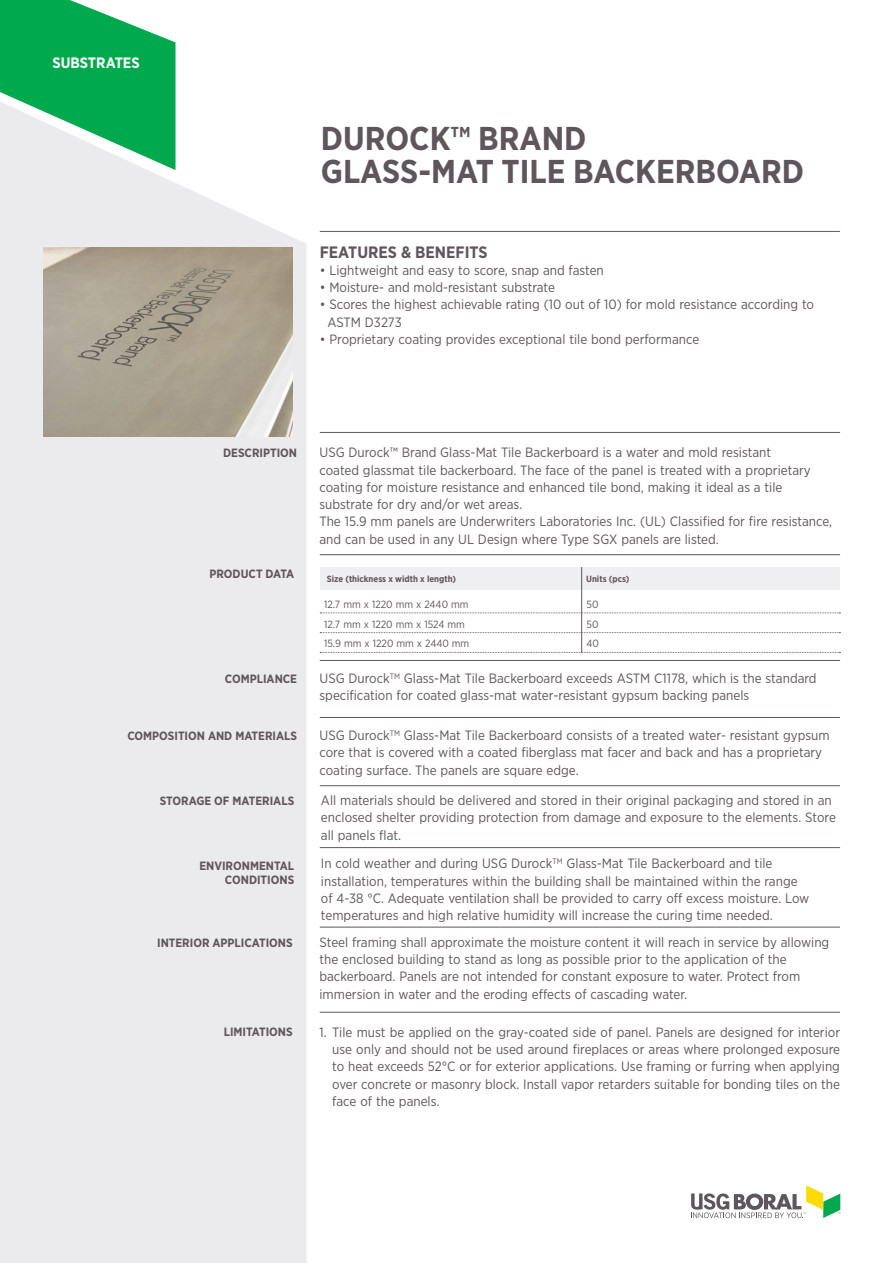
<style>
.page{position:relative;width:893px;height:1263px;background:#fff}
.page>*{position:absolute;margin:0;border:0;box-sizing:border-box;transform-origin:0 0}
.t1{font:700 33px/33px "Gotham Narrow";color:#5f565c}
.t2{font:700 16.5px "Gotham Narrow";color:#5f565c}
.t3{font:700 15px "Gotham Narrow";color:#fff}
.t4{font:13.5px/17.2px "Gotham Narrow";color:#5f565c}
.t5{font:700 12px/14.4px "Gotham Narrow";color:#5f565c;text-align:right}
.t6{font:10.5px/19.5px "Gotham Narrow";color:#5f565c}
.t7{font:700 9px "Gotham Narrow";color:#5f565c}
</style>
<div class="page">
<svg style="left:0;top:0;width:176px;height:101px;background:#20b464"></svg>
<svg style="left:691px;top:1185px;width:149px;height:33px"></svg>
<svg style="left:0;top:101px;width:307px;height:1162px;background:#e7e9ea"></svg>
<hr style="left:320px;top:231px;width:520px;height:1px;background:#5f565c">
<hr style="left:320px;top:432px;width:520px;height:1px;background:#5f565c">
<hr style="left:320px;top:554px;width:520px;height:1px;background:#5f565c">
<hr style="left:320px;top:660px;width:520px;height:1px;background:#5f565c">
<hr style="left:320px;top:717px;width:520px;height:1px;background:#5f565c">
<hr style="left:320px;top:785px;width:520px;height:1px;background:#5f565c">
<hr style="left:320px;top:847px;width:520px;height:1px;background:#5f565c">
<div style="left:320px;top:567px;width:519px;height:23px;background:#efeef0"></div>
<svg style="left:320px;top:612px;width:520px;height:1px"></svg>
<svg style="left:320px;top:632px;width:520px;height:1px"></svg>
<svg style="left:320px;top:652px;width:520px;height:1px"></svg>
<hr style="left:581px;top:567px;width:1px;height:86px;background:#5f565c">
<hr style="left:320px;top:927px;width:520px;height:1px;background:#5f565c">
<hr style="left:320px;top:1012px;width:520px;height:1px;background:#5f565c">
<img style="left:44px;top:248px;width:248px;height:188px">
<p class="t3" style="left:52px;top:53px;width:89px">SUBSTRATES</p>
<h1 class="t1" style="left:321px;top:122px;width:485px">DUROCK™ BRAND<br>GLASS-MAT TILE BACKERBOARD</h1>
<p class="t2" style="left:320px;top:241px;width:169px">FEATURES &amp; BENEFITS</p>
<p class="t4" style="left:320px;top:261px;width:286px">• Lightweight and easy to score, snap and fasten</p>
<p class="t4" style="left:320px;top:278px;width:237px">• Moisture- and mold-resistant substrate</p>
<p class="t4" style="left:327px;top:296px;width:488px;text-indent:-8px">• Scores the highest achievable rating (10 out of 10) for mold resistance according to<br>ASTM D3273</p>
<p class="t4" style="left:320px;top:330px;width:381px">• Proprietary coating provides exceptional tile bond performance</p>
<p class="t5" style="left:223px;top:446px;width:75px">DESCRIPTION</p>
<p class="t4" style="left:320px;top:444px;width:514px">USG Durock™ Brand Glass-Mat Tile Backerboard is a water and mold resistant<br>coated glassmat tile backerboard. The face of the panel is treated with a proprietary coating for moisture resistance and enhanced tile bond, making it ideal as a tile substrate for dry and/or wet areas.<br>The 15.9 mm panels are Underwriters Laboratories Inc. (UL) Classified for fire resistance, and can be used in any UL Design where Type SGX panels are listed.</p>
<p class="t5" style="left:209px;top:566px;width:86px">PRODUCT DATA</p>
<p class="t7" style="left:327px;top:573px;width:131px">Size (thickness x width x length)</p>
<p class="t7" style="left:586px;top:573px;width:45px">Units (pcs)</p>
<p class="t6" style="left:324px;top:594px;width:147px">12.7 mm x 1220 mm x 2440 mm<br>12.7 mm x 1220 mm x 1524 mm<br>15.9 mm x 1220 mm x 2440 mm</p>
<p class="t6" style="left:586px;top:594px;width:14px;text-align:justify">50<br>50<br>40</p>
<p class="t5" style="left:225px;top:672px;width:74px">COMPLIANCE</p>
<p class="t4" style="left:320px;top:669px;width:499px">USG Durock<sup>TM</sup> Glass-Mat Tile Backerboard exceeds ASTM C1178, which is the standard specification for coated glass-mat water-resistant gypsum backing panels</p>
<p class="t5" style="left:127px;top:729px;width:171px">COMPOSITION AND MATERIALS</p>
<p class="t4" style="left:320px;top:726px;width:512px">USG Durock<sup>TM</sup> Glass-Mat Tile Backerboard consists of a treated water- resistant gypsum core that is covered with a coated fiberglass mat facer and back and has a proprietary coating surface. The panels are square edge.</p>
<p class="t5" style="left:160px;top:793px;width:136px">STORAGE OF MATERIALS</p>
<p class="t4" style="left:321px;top:791px;width:516px">All materials should be delivered and stored in their original packaging and stored in an enclosed shelter providing protection from damage and exposure to the elements. Store all panels flat.</p>
<p class="t5" style="left:199px;top:858px;width:96px">ENVIRONMENTAL<br>CONDITIONS</p>
<p class="t4" style="left:321px;top:855px;width:490px">In cold weather and during USG Durock<sup>TM</sup> Glass-Mat Tile Backerboard and tile installation, temperatures within the building shall be maintained within the range of 4-38 °C. Adequate ventilation shall be provided to carry off excess moisture. Low temperatures and high relative humidity will increase the curing time needed.</p>
<p class="t5" style="left:157px;top:935px;width:137px">INTERIOR APPLICATIONS</p>
<p class="t5" style="left:224px;top:1024px;width:71px">LIMITATIONS</p>
<p class="t4" style="left:319px;top:933px;width:511px">Steel framing shall approximate the moisture content it will reach in service by allowing the enclosed building to stand as long as possible prior to the application of the backerboard. Panels are not intended for constant exposure to water. Protect from immersion in water and the eroding effects of cascading water.</p>
<p class="t4" style="left:332px;top:1023px;width:509px;text-align:justify;text-indent:-13px">1. Tile must be applied on the gray-coated side of panel. Panels are designed for interior use only and should not be used around fireplaces or areas where prolonged exposure to heat exceeds 52°C or for exterior applications. Use framing or furring when applying over concrete or masonry block. Install vapor retarders suitable for bonding tiles on the face of the panels.</p>
</div>
